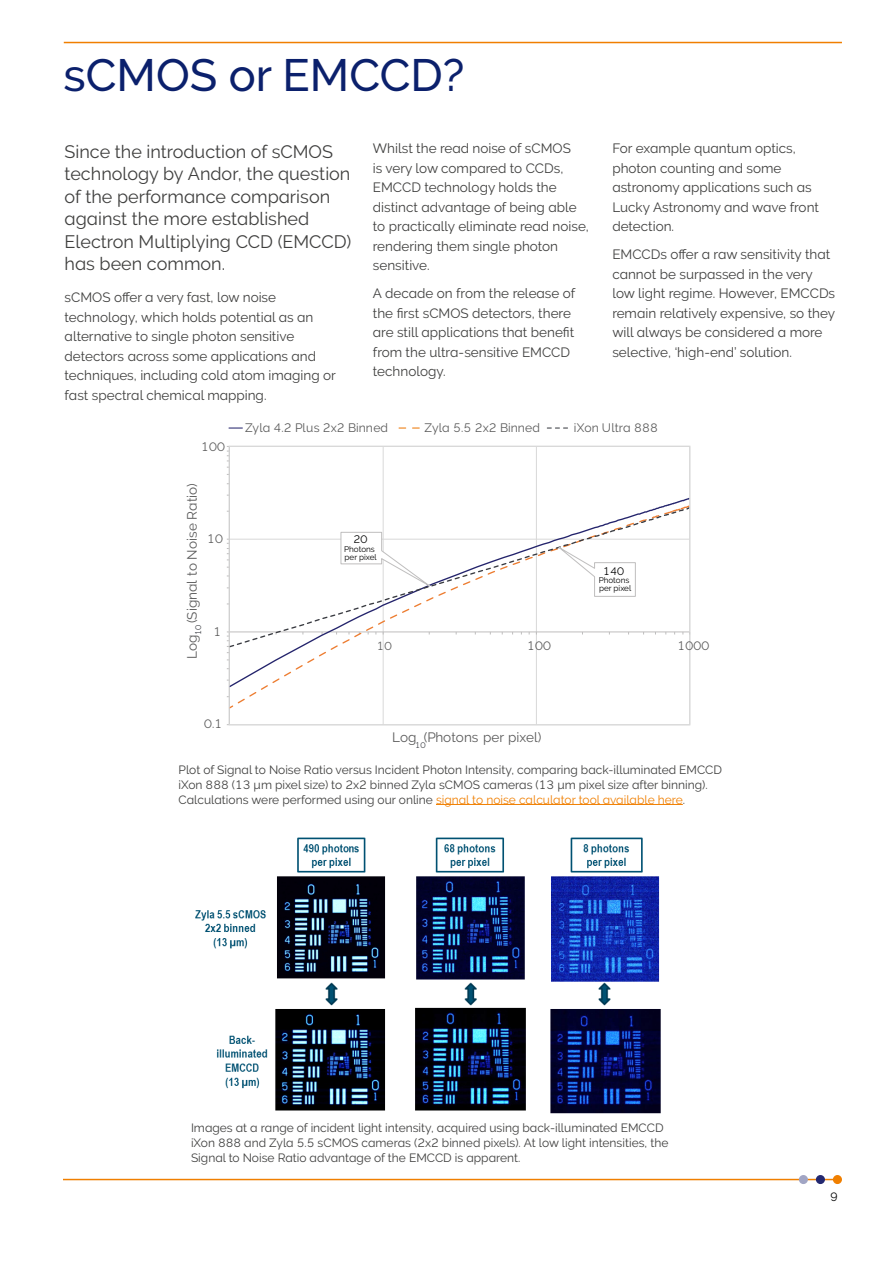
<style>
.page{position:relative;width:893px;height:1263px;background:#fff}
.page>*{position:absolute;margin:0;border:0;box-sizing:border-box;transform-origin:0 0}
.t1{font:45.15px "Oxford Raleway Medium";color:#0b206c}
.t2{font:18px/22.5px "Oxford Raleway Regular";color:#3f3f3e}
.t3{font:13.5px/19.5px "Oxford Raleway Regular";color:#3f3f3e}
.t4{font:13.5px "Oxford Raleway Regular";color:#5a5a5a}
.t5{font:12.15px "Oxford Raleway Regular";letter-spacing:.01em;color:#5a5a5a}
.t6{font:12px/15px "Oxford Raleway Regular";color:#3f3f3e}
.t7{font:12px "Oxford Raleway Regular";color:#000}
.t8{font:11.55px "Oxford Raleway Regular";color:#5a5a5a}
.t9{font:10.8px "Oxford Raleway Regular";color:#000}
.t10{font:8.1px/8.1px "Oxford Raleway Regular";color:#000}
.t11{font:8.1px "Oxford Raleway Regular";color:#393b41}
.s1{color:#f07f00}
</style>
<div class="page">
<hr style="left:64px;top:42px;width:778px;height:1px;background:#f07f00">
<hr style="left:64px;top:1179px;width:771px;height:1px;background:#f07f00">
<div style="left:834px;top:1176px;width:7px;height:7px;background:#f07f00;border-radius:50%"></div>
<div style="left:833px;top:1175px;width:9px;height:9px;border:2px solid #f07f00;border-radius:50%"></div>
<div style="left:800px;top:1176px;width:7px;height:7px;background:#a1a5c4;border-radius:50%"></div>
<div style="left:799px;top:1175px;width:9px;height:9px;border:2px solid #a1a5c4;border-radius:50%"></div>
<div style="left:817px;top:1176px;width:7px;height:7px;background:#232870;border-radius:50%"></div>
<div style="left:816px;top:1175px;width:9px;height:9px;border:2px solid #232870;border-radius:50%"></div>
<img style="left:195px;top:837px;width:466px;height:277px">
<hr style="left:436px;top:804px;width:247px;height:1px;background:#f07f00">
<hr style="left:536px;top:446px;width:1px;height:279px;background:#d9d9d9">
<hr style="left:383px;top:446px;width:1px;height:279px;background:#d9d9d9">
<svg style="left:227px;top:446px;width:2px;height:22px"></svg>
<svg style="left:227px;top:539px;width:2px;height:21px"></svg>
<svg style="left:227px;top:632px;width:2px;height:21px"></svg>
<svg style="left:236px;top:648px;width:148px;height:57px"></svg>
<svg style="left:231px;top:506px;width:457px;height:142px"></svg>
<div style="left:229px;top:446px;width:461px;height:279px;border:1px solid #d9d9d9"></div>
<svg style="left:340px;top:532px;width:97px;height:59px"></svg>
<svg style="left:554px;top:544px;width:82px;height:53px"></svg>
<svg style="left:229px;top:427px;width:13px;height:2px"></svg>
<svg style="left:399px;top:427px;width:21px;height:2px"></svg>
<svg style="left:547px;top:427px;width:21px;height:2px"></svg>
<h1 class="t1" style="left:64px;top:49px;width:402px">sCMOS or EMCCD?</h1>
<h2 class="t2" style="left:65px;top:140px;width:288px">Since the introduction of sCMOS technology by Andor, the question of the performance comparison against the more established<br>Electron Multiplying CCD (EMCCD) has been common.</h2>
<p class="t3" style="left:373px;top:139px;width:218px">Whilst the read noise of sCMOS<br>is very low compared to CCDs,<br>EMCCD technology holds the distinct advantage of being able to practically eliminate read noise, rendering them single photon sensitive.</p>
<p class="t3" style="left:373px;top:284px;width:204px">A decade on from the release of the first sCMOS detectors, there are still applications that benefit from the ultra-sensitive EMCCD technology.</p>
<p class="t3" style="left:65px;top:288px;width:273px">sCMOS offer a very fast, low noise technology, which holds potential as an alternative to single photon sensitive detectors across some applications and techniques, including cold atom imaging or fast spectral chemical mapping.</p>
<p class="t3" style="left:612px;top:139px;width:208px">For example quantum optics, photon counting and some astronomy applications such as<br>Lucky Astronomy and wave front detection.</p>
<p class="t3" style="left:612px;top:245px;width:224px">EMCCDs offer a raw sensitivity that cannot be surpassed in the very low light regime. However, EMCCDs remain relatively expensive, so they will always be considered a more selective, ‘high-end’ solution.</p>
<p class="t5" style="left:201px;top:439px;width:25px">100</p>
<p class="t4" style="left:184px;top:659px;width:177px;rotate:-90deg">Log (Signal to Noise Ratio)</p>
<p class="t5" style="left:207px;top:532px;width:17px">10</p>
<p class="t11" style="left:194px;top:635px;width:12px;rotate:-90deg">10</p>
<p class="t5" style="left:213px;top:624px;width:9px">1</p>
<p class="t5" style="left:245px;top:421px;width:145px">Zyla 4.2 Plus 2x2 Binned</p>
<p class="t5" style="left:424px;top:421px;width:117px">Zyla 5.5 2x2 Binned</p>
<p class="t5" style="left:574px;top:421px;width:85px">iXon Ultra 888</p>
<p class="t9" style="left:354px;top:533px;width:15px">20</p>
<p class="t10" style="left:344px;top:544px;width:34px;line-height:8.9px">Photons per pixel</p>
<p class="t9" style="left:603px;top:565px;width:22px">140</p>
<p class="t10" style="left:599px;top:576px;width:34px">Photons per pixel</p>
<p class="t8" style="left:377px;top:639px;width:16px">10</p>
<p class="t5" style="left:527px;top:638px;width:25px">100</p>
<p class="t5" style="left:677px;top:638px;width:33px">1000</p>
<p class="t5" style="left:204px;top:717px;width:20px">0.1</p>
<p class="t4" style="left:392px;top:730px;width:151px">Log (Photons per pixel)</p>
<p class="t11" style="left:415px;top:740px;width:12px">10</p>
<p class="t6" style="left:179px;top:762px;width:545px">Plot of Signal to Noise Ratio versus Incident Photon Intensity, comparing back-illuminated EMCCD iXon 888 (13 µm pixel size) to 2x2 binned Zyla sCMOS cameras (13 µm pixel size after binning).<br>Calculations were performed using our online <span class="s1">signal to noise calculator tool available here</span>.</p>
<p class="t6" style="left:191px;top:1121px;width:479px">Images at a range of incident light intensity, acquired using back-illuminated EMCCD iXon 888 and Zyla 5.5 sCMOS cameras (2x2 binned pixels). At low light intensities, the<br>Signal to Noise Ratio advantage of the EMCCD is apparent.</p>
<p class="t7" style="left:830px;top:1190px;width:9px">9</p>
</div>
